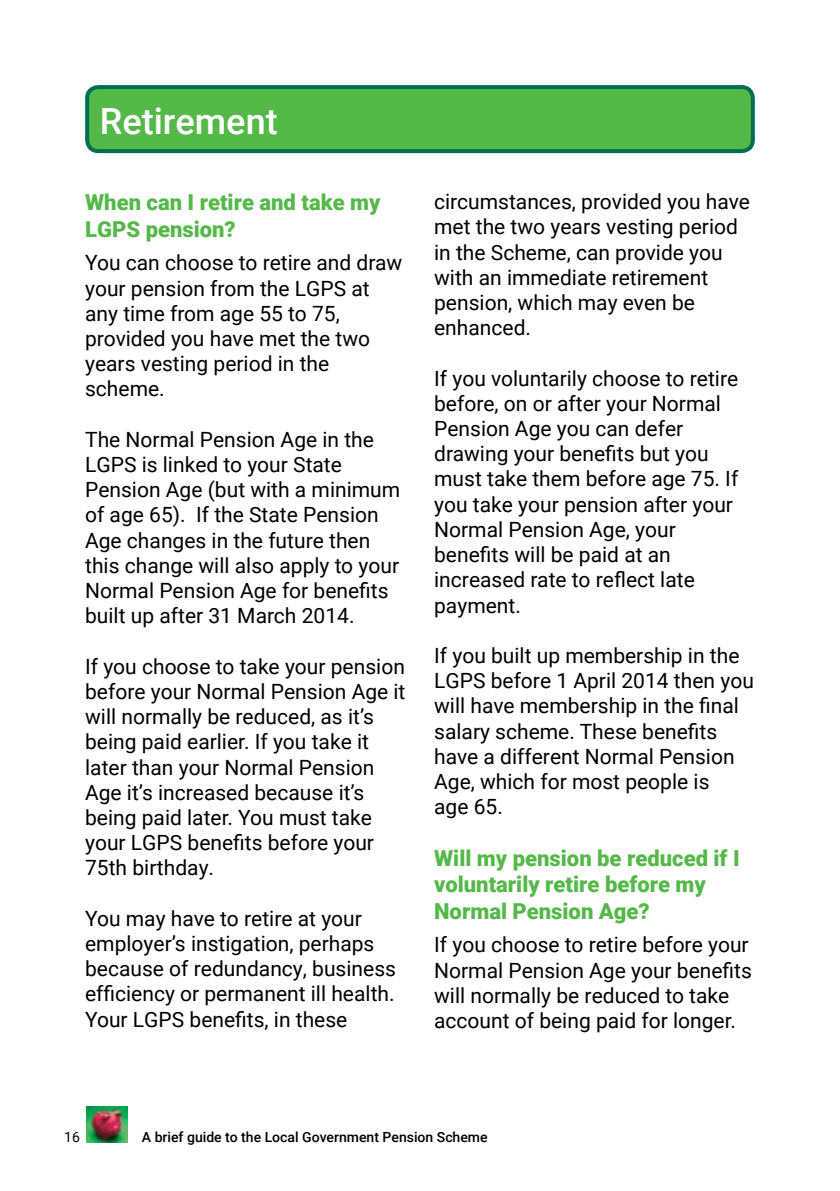
<style>
.page{position:relative;width:840px;height:1191px;background:#fff}
.page>*{position:absolute;margin:0;border:0;box-sizing:border-box;transform-origin:0 0}
.t1{font:500 36px "Roboto";color:#fff}
.t2{font:900 22px/26.4px "Roboto";color:#54b948}
.t3{font:21px/25.2px "Roboto";color:#000}
.t4{font:500 14px "Roboto";color:#000}
.t5{font:14px "Roboto";color:#000}
</style>
<div class="page">
<img style="left:86px;top:1106px;width:41px;height:36px">
<div style="left:87px;top:87px;width:665px;height:64px;background:#54b948;border-radius:11px"></div>
<div style="left:85px;top:85px;width:669px;height:68px;border:4px solid #006f51;border-radius:11px"></div>
<h1 class="t1" style="left:100px;top:95px;width:179px">Retirement</h1>
<p class="t2" style="left:85px;top:188px;width:297px">When can I retire and take my<br>LGPS pension?</p>
<p class="t3" style="left:85px;top:249px;width:318px">You can choose to retire and draw your pension from the LGPS at any time from age 55 to 75, provided you have met the two years vesting period in the scheme.</p>
<p class="t3" style="left:85px;top:426px;width:316px">The Normal Pension Age in the<br>LGPS is linked to your State<br>Pension Age (but with a minimum of age 65). If the State Pension<br>Age changes in the future then this change will also apply to your<br>Normal Pension Age for benefits built up after 31 March 2014.</p>
<p class="t3" style="left:85px;top:653px;width:322px">If you choose to take your pension before your Normal Pension Age it will normally be reduced, as it’s being paid earlier. If you take it later than your Normal Pension<br>Age it’s increased because it’s being paid later. You must take your LGPS benefits before your<br>75th birthday.</p>
<p class="t3" style="left:85px;top:905px;width:312px">You may have to retire at your employer’s instigation, perhaps because of redundancy, business efficiency or permanent ill health.<br>Your LGPS benefits, in these</p>
<p class="t3" style="left:434px;top:188px;width:317px">circumstances, provided you have met the two years vesting period in the Scheme, can provide you with an immediate retirement pension, which may even be enhanced.</p>
<p class="t3" style="left:434px;top:365px;width:305px">If you voluntarily choose to retire before, on or after your Normal<br>Pension Age you can defer drawing your benefits but you must take them before age 75. If you take your pension after your<br>Normal Pension Age, your benefits will be paid at an increased rate to reflect late payment.</p>
<p class="t3" style="left:434px;top:642px;width:321px">If you built up membership in the<br>LGPS before 1 April 2014 then you will have membership in the final salary scheme. These benefits have a different Normal Pension<br>Age, which for most people is<br>age 65.</p>
<p class="t2" style="left:434px;top:844px;width:307px">Will my pension be reduced if I voluntarily retire before my<br>Normal Pension Age?</p>
<p class="t3" style="left:434px;top:931px;width:319px">If you choose to retire before your Normal Pension Age your benefits will normally be reduced to take account of being paid for longer.</p>
<p class="t5" style="left:64px;top:1127px;width:17px">16</p>
<p class="t4" style="left:142px;top:1127px;width:347px">A brief guide to the Local Government Pension Scheme</p>
</div>
